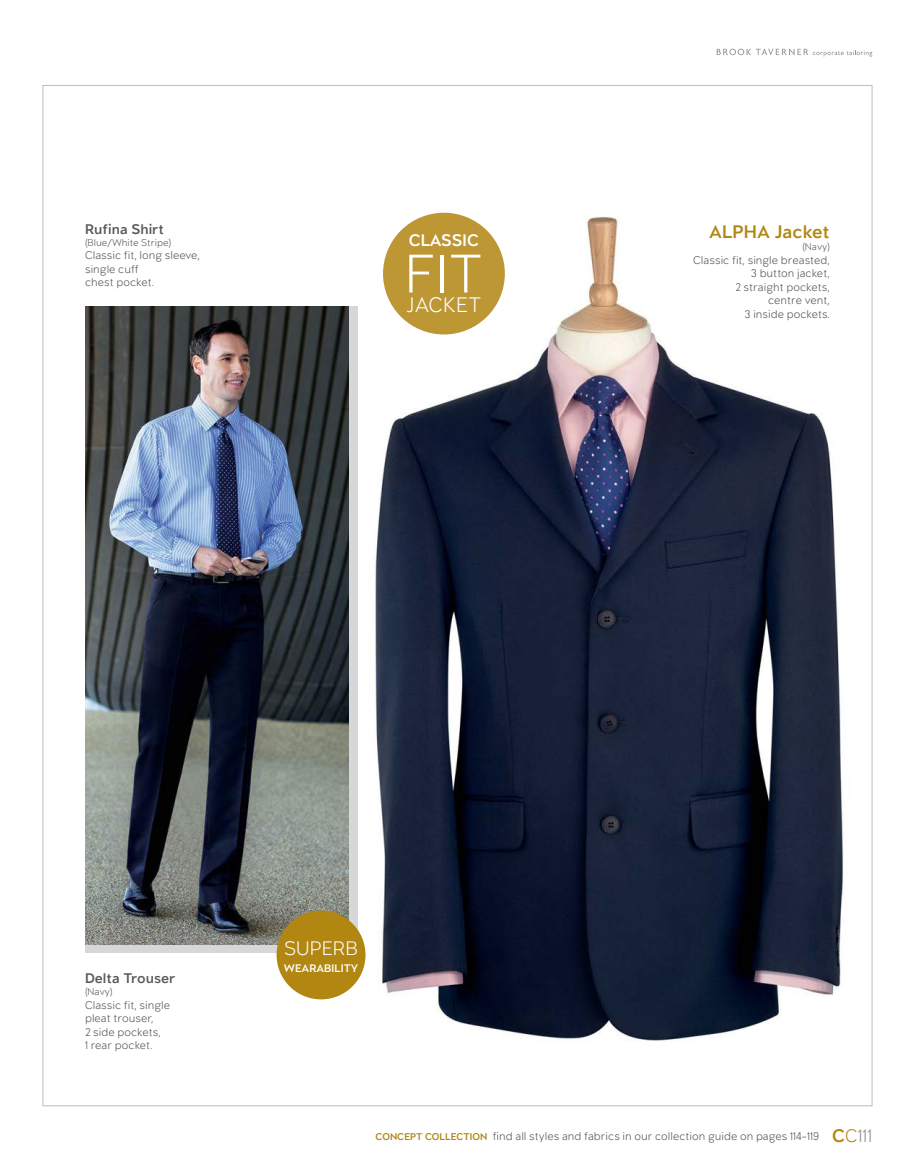
<style>
.page{position:relative;width:915px;height:1170px;background:#fff}
.page>*{position:absolute;margin:0;border:0;box-sizing:border-box;transform-origin:0 0}
.t1{font:300 58.05px "Littera Plain";color:#fff}
.t2{font:300 22.5px "Littera Plain";color:#fff}
.t3{font:300 20.85px "Littera Plain";color:#fff}
.t4{font:500 19.5px "Littera Plain";color:#b18611}
.t5{font:500 17.85px "Littera Plain";color:#fff}
.t6{font:500 15px "Littera Plain";color:#58595b}
.t7{font:300 12px/13.5px "Littera Plain";color:#58595b}
.t8{font:500 11.7px "Littera Plain";color:#fff}
.t9{font:300 10.5px "Littera Plain";color:#58595b}
.s1{font-weight:500;font-size:10.5px;color:#b18611}
.s2{font-weight:500;font-size:19.5px;color:#b18611}
.s3{font-size:19.5px;color:#b18611}
.s4{font-size:19.5px;color:#939598}
</style>
<div class="page">
<img style="left:320px;top:212px;width:524px;height:829px">
<svg style="left:716px;top:49px;width:156px;height:8px"></svg>
<div style="left:85px;top:306px;width:272px;height:646px;background:#d5d7d8"></div>
<img style="left:85px;top:306px;width:264px;height:638px">
<img style="left:383px;top:213px;width:121px;height:121px">
<div style="left:276px;top:910px;width:89px;height:89px;background:#b18611;border-radius:50%"></div>
<p class="t6" style="left:85px;top:220px;width:81px">Rufina Shirt</p>
<p class="t9" style="left:85px;top:239px;width:88px">(Blue/White Stripe)</p>
<p class="t7" style="left:85px;top:250px;width:116px">Classic fit, long sleeve, single cuff<br>chest pocket.</p>
<h3 class="t5" style="left:408px;top:229px;width:72px">CLASSIC</h3>
<h1 class="t1" style="left:404px;top:255px;width:80px">FIT</h1>
<h2 class="t2" style="left:406px;top:297px;width:77px">JACKET</h2>
<h3 class="t4" style="left:709px;top:220px;width:122px">ALPHA Jacket</h3>
<p class="t9" style="left:802px;top:243px;width:29px">(Navy)</p>
<p class="t7" style="left:693px;top:254px;width:138px;text-align:right">Classic fit, single breasted,<br>3 button jacket,<br>2 straight pockets,<br>centre vent,<br>3 inside pockets.</p>
<p class="t6" style="left:85px;top:969px;width:92px">Delta Trouser</p>
<p class="t9" style="left:85px;top:988px;width:29px">(Navy)</p>
<p class="t7" style="left:85px;top:999px;width:86px">Classic fit, single pleat trouser,<br>2 side pockets,<br>1 rear pocket.</p>
<h3 class="t3" style="left:284px;top:941px;width:76px">SUPERB</h3>
<p class="t8" style="left:284px;top:960px;width:76px">WEARABILITY</p>
<p class="t7" style="left:375px;top:1130px;width:498px"><span class="s1">CONCEPT COLLECTION</span> find all styles and fabrics in our collection guide on pages 114-119 <span class="s2">C</span><span class="s3">C</span><span class="s4">111</span></p>
</div>
